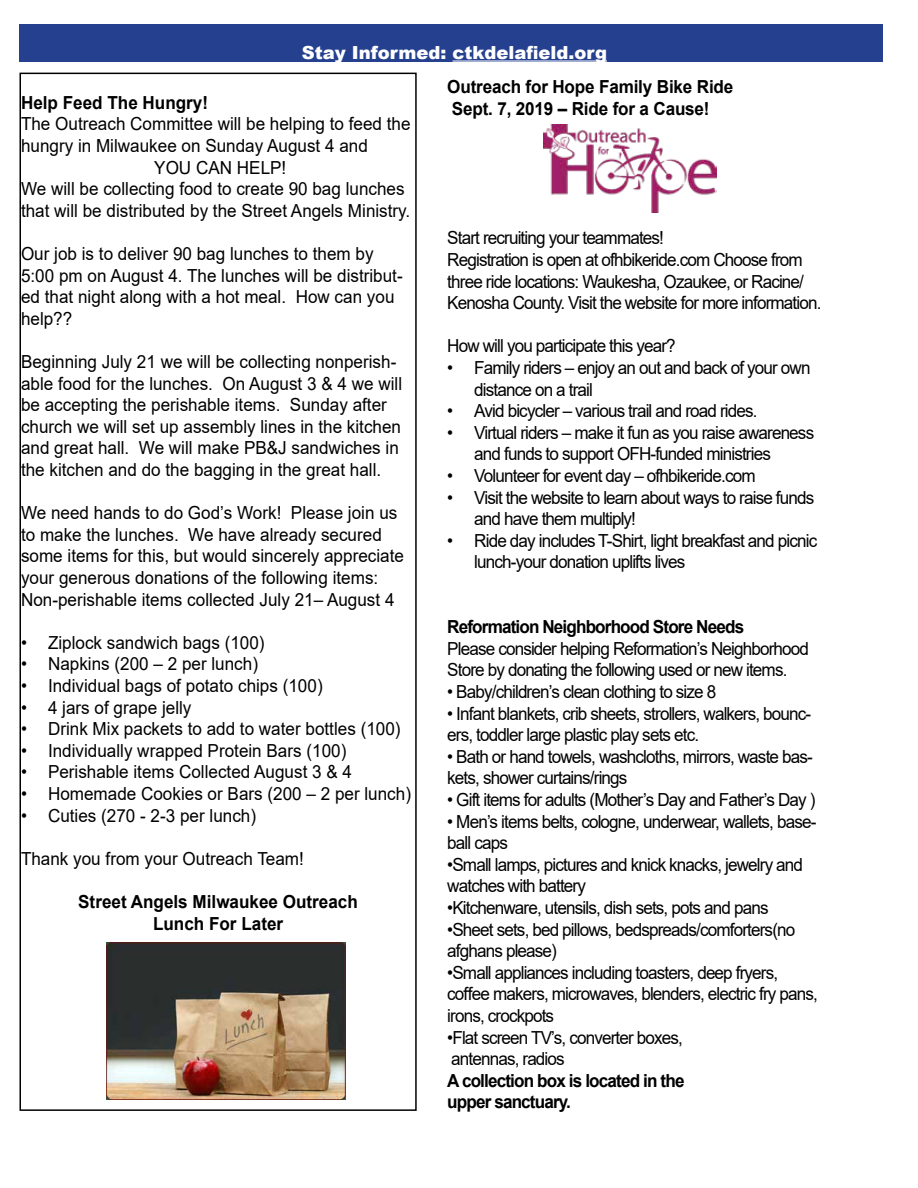
<style>
.page{position:relative;width:918px;height:1188px;background:#fff}
.page>*{position:absolute;margin:0;border:0;box-sizing:border-box;transform-origin:0 0}
.t1{font:18px/21.6px "Arial";letter-spacing:-.05em;color:#000;scale:.95 1}
.t2{font:18px/21.6px "Arial";color:#000;scale:.95 1}
.t3{font:700 18px/21.6px "Arial";letter-spacing:-.01em;color:#000;text-align:center;scale:.95 1}
.t4{font:700 18px/21.6px "Arial";letter-spacing:-.05em;color:#000;scale:.95 1}
.t5{font:900 18px "Arial";color:#fff}
</style>
<div class="page">
<div style="left:20px;top:24px;width:864px;height:38px;background:#25408f"></div>
<hr style="left:453px;top:60px;width:154px;height:2px;background:#fff">
<div style="left:20px;top:73px;width:397px;height:1038px;border:2px solid #000"></div>
<img style="left:544px;top:124px;width:172px;height:88px">
<img style="left:106px;top:942px;width:239px;height:158px">
<p class="t5" style="left:302px;top:39px;width:307px">Stay Informed: ctkdelafield.org</p>
<p class="t3" style="left:21px;top:92px;width:199px">Help Feed The Hungry!</p>
<p class="t2" style="left:21px;top:113px;width:412px">The Outreach Committee will be helping to feed the</p>
<p class="t2" style="left:21px;top:135px;width:367px">hungry in Milwaukee on Sunday August 4 and</p>
<p class="t2" style="left:154px;top:156px;width:141px">YOU CAN HELP!</p>
<p class="t2" style="left:21px;top:178px;width:405px">We will be collecting food to create 90 bag lunches</p>
<p class="t2" style="left:21px;top:200px;width:411px">that will be distributed by the Street Angels Ministry.</p>
<p class="t2" style="left:21px;top:243px;width:403px">Our job is to deliver 90 bag lunches to them by 5:00 pm on August 4. The lunches will be distribut&shy;ed that night along with a hot meal. How can you help??</p>
<p class="t2" style="left:21px;top:351px;width:403px">Beginning July 21 we will be collecting nonperish&shy;able food for the lunches. On August 3 &amp; 4 we will be accepting the perishable items. Sunday after church we will set up assembly lines in the kitchen and great hall. We will make PB&amp;J sandwiches in the kitchen and do the bagging in the great hall.</p>
<p class="t2" style="left:21px;top:502px;width:405px">We need hands to do God’s Work! Please join us to make the lunches. We have already secured some items for this, but would sincerely appreciate your generous donations of the following items:<br>Non-perishable items collected July 21– August 4</p>
<p class="t2" style="left:21px;top:632px;width:258px">• Ziplock sandwich bags (100)</p>
<p class="t2" style="left:21px;top:653px;width:251px">• Napkins (200 – 2 per lunch)</p>
<p class="t2" style="left:21px;top:675px;width:319px">• Individual bags of potato chips (100)</p>
<p class="t2" style="left:21px;top:696px;width:181px">• 4 jars of grape jelly</p>
<p class="t2" style="left:21px;top:718px;width:401px">• Drink Mix packets to add to water bottles (100)</p>
<p class="t2" style="left:21px;top:740px;width:344px">• Individually wrapped Protein Bars (100)</p>
<p class="t2" style="left:21px;top:761px;width:350px">• Perishable items Collected August 3 &amp; 4</p>
<p class="t2" style="left:21px;top:783px;width:412px">• Homemade Cookies or Bars (200 – 2 per lunch)</p>
<p class="t2" style="left:21px;top:804px;width:249px">• Cuties (270 - 2-3 per lunch)</p>
<p class="t2" style="left:21px;top:848px;width:299px">Thank you from your Outreach Team!</p>
<p class="t3" style="left:78px;top:891px;width:296px">Street Angels Milwaukee Outreach<br>Lunch For Later</p>
<p class="t3" style="left:447px;top:76px;width:303px;text-align:left">Outreach for Hope Family Bike Ride<br>Sept. 7, 2019 – Ride for a Cause!</p>
<p class="t1" style="left:447px;top:227px;width:395px">Start recruiting your teammates!<br>Registration is open at ofhbikeride.com Choose from three ride locations: Waukesha, Ozaukee, or Racine/ Kenosha County. Visit the website for more information.</p>
<p class="t1" style="left:447px;top:335px;width:242px">How will you participate this year?</p>
<p class="t1" style="left:474px;top:357px;width:355px;text-indent:-27px">• Family riders – enjoy an out and back of your own distance on a trail</p>
<p class="t1" style="left:447px;top:400px;width:328px">• Avid bicycler – various trail and road rides.</p>
<p class="t1" style="left:474px;top:422px;width:359px;text-indent:-27px">• Virtual riders – make it fun as you raise awareness and funds to support OFH-funded ministries</p>
<p class="t1" style="left:447px;top:465px;width:326px">• Volunteer for event day – ofhbikeride.com</p>
<p class="t1" style="left:474px;top:486px;width:359px;text-indent:-27px">• Visit the website to learn about ways to raise funds and have them multiply!</p>
<p class="t1" style="left:474px;top:530px;width:363px;text-indent:-27px">• Ride day includes T-Shirt, light breakfast and picnic lunch-your donation uplifts lives</p>
<p class="t4" style="left:447px;top:616px;width:314px">Reformation Neighborhood Store Needs</p>
<p class="t1" style="left:447px;top:638px;width:382px">Please consider helping Reformation’s Neighborhood<br>Store by donating the following used or new items.</p>
<p class="t1" style="left:447px;top:681px;width:285px">• Baby/children’s clean clothing to size 8</p>
<p class="t1" style="left:447px;top:702px;width:385px">• Infant blankets, crib sheets, strollers, walkers, bounc&shy;ers, toddler large plastic play sets etc.</p>
<p class="t1" style="left:447px;top:746px;width:386px">• Bath or hand towels, washcloths, mirrors, waste bas&shy;kets, shower curtains/rings</p>
<p class="t1" style="left:447px;top:789px;width:389px">• Gift items for adults (Mother’s Day and Father’s Day )</p>
<p class="t1" style="left:447px;top:810px;width:390px">• Men’s items belts, cologne, underwear, wallets, base&shy;ball caps</p>
<p class="t1" style="left:447px;top:854px;width:376px">•Small lamps, pictures and knick knacks, jewelry and watches with battery</p>
<p class="t1" style="left:447px;top:897px;width:340px">•Kitchenware, utensils, dish sets, pots and pans</p>
<p class="t1" style="left:447px;top:918px;width:368px">•Sheet sets, bed pillows, bedspreads/comforters(no afghans please)</p>
<p class="t1" style="left:447px;top:962px;width:392px">•Small appliances including toasters, deep fryers, coffee makers, microwaves, blenders, electric fry pans, irons, crockpots</p>
<p class="t1" style="left:447px;top:1026px;width:250px">•Flat screen TV’s, converter boxes, antennas, radios</p>
<p class="t4" style="left:447px;top:1070px;width:251px">A collection box is located in the upper sanctuary.</p>
</div>
